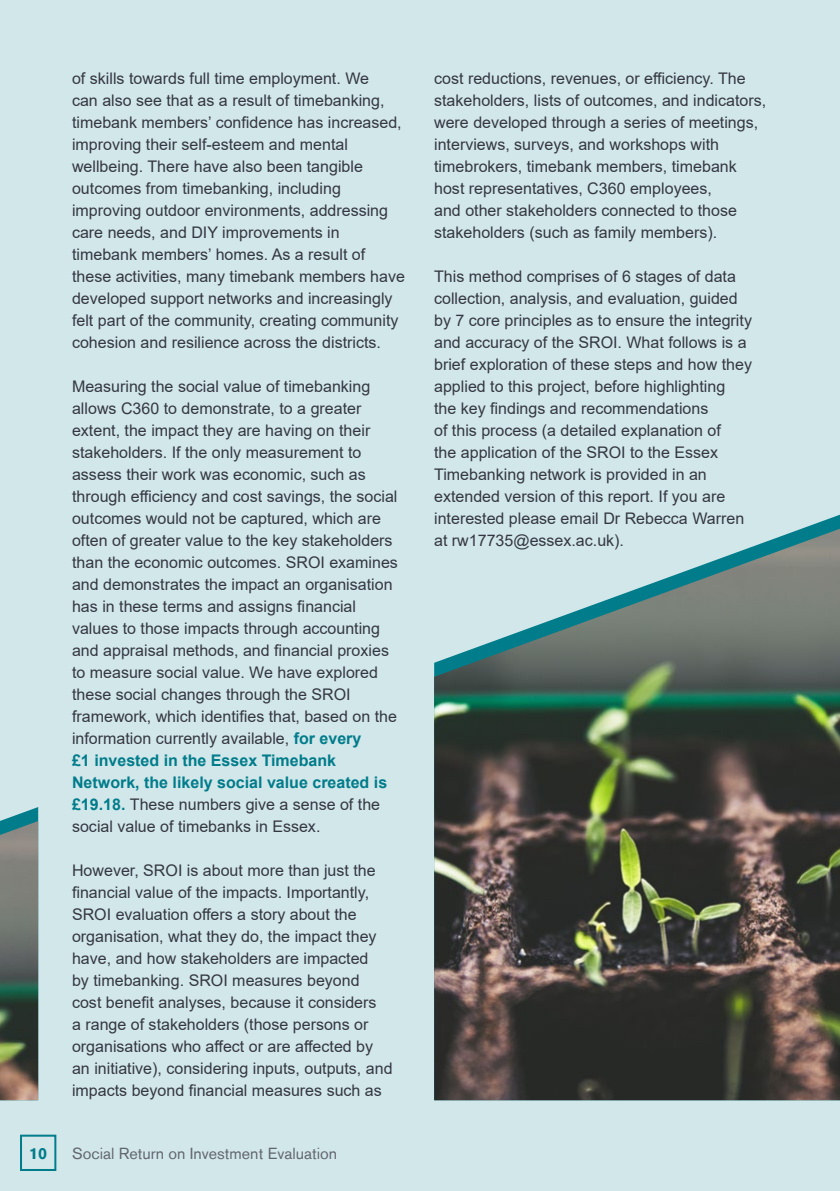
<style>
.page{position:relative;width:840px;height:1191px;background:#fff}
.page>*{position:absolute;margin:0;border:0;box-sizing:border-box;transform-origin:0 0}
.t1{font:16px/22px "Arial";color:#343741}
.t2{font:16px "Akzidenz Grotesk BE";color:#62666f}
.t3{font:700 16px "Akzidenz Grotesk BE";color:#007c8b}
.s1{font-weight:700;color:#007c8b}
</style>
<div class="page">
<div style="left:0;top:0;width:839px;height:1191px;background:#d2e7ea"></div>
<div style="left:20px;top:1134px;width:36px;height:37px;border:2px solid #007c8b"></div>
<img style="left:434px;top:528px;width:405px;height:572px">
<img style="left:0;top:821px;width:38px;height:279px">
<p class="t1" style="left:72px;top:67px;width:334px">of skills towards full time employment. We<br>can also see that as a result of timebanking, timebank members’ confidence has increased, improving their self-esteem and mental wellbeing. There have also been tangible outcomes from timebanking, including improving outdoor environments, addressing care needs, and DIY improvements in timebank members’ homes. As a result of these activities, many timebank members have developed support networks and increasingly felt part of the community, creating community cohesion and resilience across the districts.</p>
<p class="t1" style="left:72px;top:375px;width:327px">Measuring the social value of timebanking allows C360 to demonstrate, to a greater extent, the impact they are having on their stakeholders. If the only measurement to assess their work was economic, such as through efficiency and cost savings, the social outcomes would not be captured, which are often of greater value to the key stakeholders than the economic outcomes. SROI examines and demonstrates the impact an organisation has in these terms and assigns financial values to those impacts through accounting and appraisal methods, and financial proxies to measure social value. We have explored these social changes through the SROI framework, which identifies that, based on the information currently available, <span class="s1">for every<br>£1 invested in the Essex Timebank Network, the likely social value created is £19.18.</span> These numbers give a sense of the social value of timebanks in Essex.</p>
<p class="t1" style="left:72px;top:859px;width:322px">However, SROI is about more than just the financial value of the impacts. Importantly, SROI evaluation offers a story about the organisation, what they do, the impact they have, and how stakeholders are impacted<br>by timebanking. SROI measures beyond cost benefit analyses, because it considers<br>a range of stakeholders (those persons or organisations who affect or are affected by an initiative), considering inputs, outputs, and impacts beyond financial measures such as</p>
<p class="t3" style="left:29px;top:1144px;width:19px">10</p>
<p class="t2" style="left:72px;top:1143px;width:266px">Social Return on Investment Evaluation</p>
<p class="t1" style="left:434px;top:67px;width:333px">cost reductions, revenues, or efficiency. The stakeholders, lists of outcomes, and indicators, were developed through a series of meetings, interviews, surveys, and workshops with timebrokers, timebank members, timebank host representatives, C360 employees,<br>and other stakeholders connected to those stakeholders (such as family members).</p>
<p class="t1" style="left:434px;top:265px;width:319px">This method comprises of 6 stages of data collection, analysis, and evaluation, guided by 7 core principles as to ensure the integrity and accuracy of the SROI. What follows is a brief exploration of these steps and how they applied to this project, before highlighting<br>the key findings and recommendations<br>of this process (a detailed explanation of<br>the application of the SROI to the Essex Timebanking network is provided in an extended version of this report. If you are interested please email Dr Rebecca Warren at rw17735@essex.ac.uk).</p>
</div>
